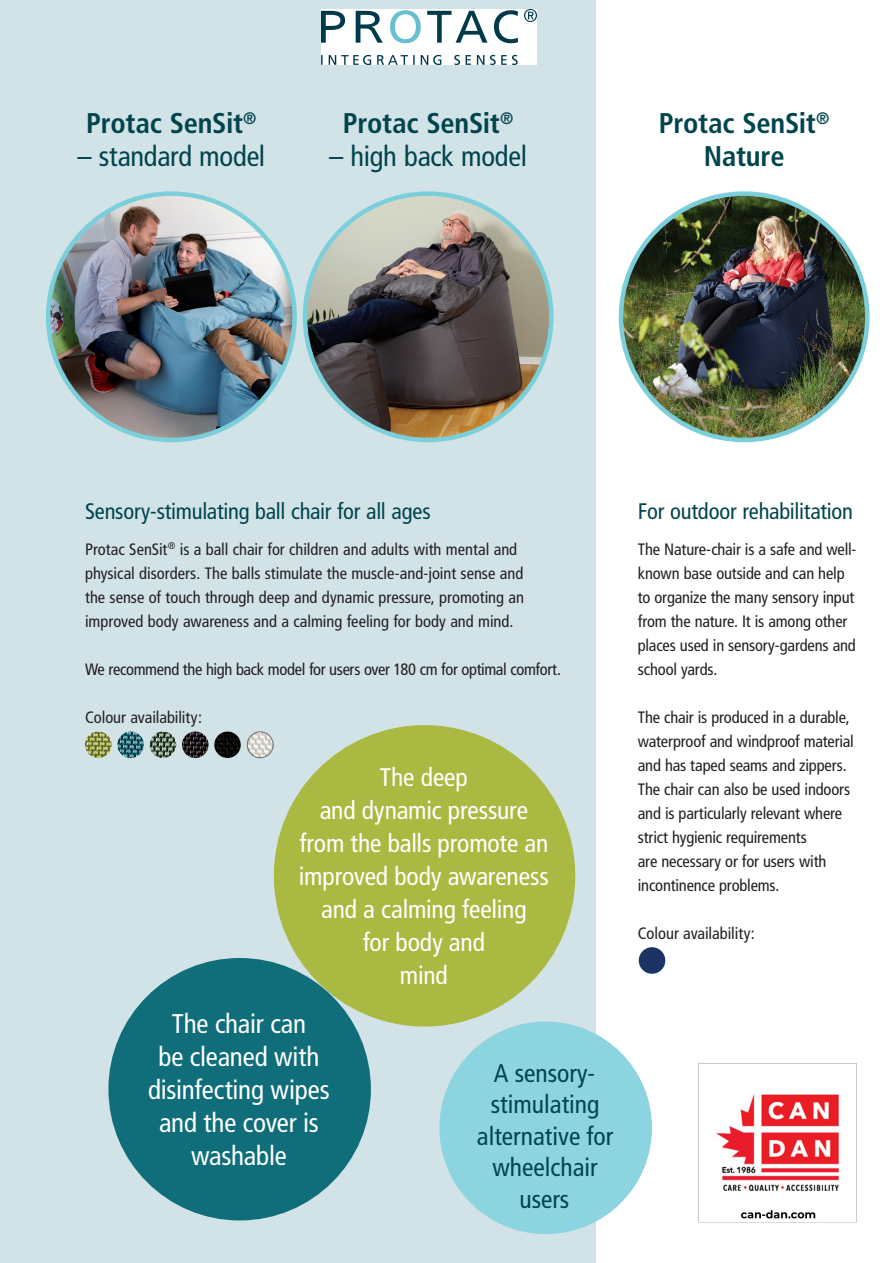
<style>
.page{position:relative;width:893px;height:1263px;background:#fff}
.page>*{position:absolute;margin:0;border:0;box-sizing:border-box;transform-origin:0 0}
.Normal{font:700 condensed 28.5px "Frutiger";letter-spacing:-.01em;color:#00444e}
.Normal-2{font:condensed 28.5px "Frutiger";letter-spacing:-.01em;color:#00444e}
.t1{font:condensed 27px "Frutiger";letter-spacing:-.005em;color:#fff}
.t2{font:condensed 25.5px/33px "Frutiger";letter-spacing:-.005em;color:#fff;text-align:center}
.t3{font:condensed 25.5px/31.5px "Frutiger";color:#00444e;text-align:center}
.Normal-3{font:condensed 22.5px "Frutiger";letter-spacing:-.01em;color:#00444e}
.Normal-4{font:condensed 16.5px/24px "Frutiger";letter-spacing:-.01em;color:#231f20}
</style>
<div class="page">
<div style="left:0;top:0;width:595px;height:1263px;background:#d2e3e7"></div>
<img style="left:305px;top:194px;width:246px;height:246px;border-radius:123px">
<img style="left:48px;top:194px;width:247px;height:246px;border-radius:123px">
<img style="left:621px;top:194px;width:246px;height:246px;border-radius:123px">
<img style="left:85px;top:731px;width:27px;height:27px;border-radius:13px">
<img style="left:214px;top:731px;width:27px;height:27px;border-radius:13px">
<img style="left:117px;top:731px;width:27px;height:27px;border-radius:13px">
<img style="left:247px;top:731px;width:26px;height:27px;border-radius:13px">
<div style="left:247px;top:731px;width:26px;height:27px;border:1px solid #6c6d70;border-radius:50%"></div>
<img style="left:150px;top:731px;width:26px;height:27px;border-radius:13px">
<img style="left:182px;top:731px;width:26px;height:27px;border-radius:13px">
<div style="left:639px;top:947px;width:26px;height:27px;background:#1b3463;border-radius:50%"></div>
<div style="left:274px;top:725px;width:301px;height:301px;background:#aab941;border-radius:50%"></div>
<div style="left:108px;top:958px;width:263px;height:262px;background:#0f6e7a;border-radius:50%"></div>
<div style="left:439px;top:1021px;width:213px;height:213px;background:#8cd4df;border-radius:50%"></div>
<img style="left:321px;top:9px;width:215px;height:56px">
<img style="left:698px;top:1064px;width:158px;height:159px">
<p class="Normal" style="left:86px;top:106px;width:172px">Protac SenSit<sup>®</sup></p>
<p class="Normal-2" style="left:77px;top:140px;width:189px">– standard model</p>
<p class="Normal" style="left:343px;top:106px;width:172px">Protac SenSit<sup>®</sup></p>
<p class="Normal-2" style="left:329px;top:140px;width:199px">– high back model</p>
<p class="Normal" style="left:659px;top:106px;width:172px">Protac SenSit<sup>®</sup></p>
<p class="Normal" style="left:704px;top:139px;width:82px">Nature</p>
<p class="Normal-3" style="left:85px;top:498px;width:347px">Sensory-stimulating ball chair for all ages</p>
<p class="Normal-4" style="left:85px;top:537px;width:441px">Protac SenSit<sup>®</sup> is a ball chair for children and adults with mental and physical disorders. The balls stimulate the muscle-and-joint sense and the sense of touch through deep and dynamic pressure, promoting an improved body awareness and a calming feeling for body and mind.</p>
<p class="Normal-4" style="left:85px;top:657px;width:477px">We recommend the high back model for users over 180 cm for optimal comfort.</p>
<p class="Normal-4" style="left:85px;top:705px;width:118px">Colour availability:</p>
<p class="t2" style="left:380px;top:761px;width:90px">The deep</p>
<p class="t2" style="left:299px;top:794px;width:251px">and dynamic pressure from the balls promote an improved body awareness</p>
<p class="t2" style="left:321px;top:893px;width:207px">and a calming feeling</p>
<p class="t2" style="left:363px;top:926px;width:124px">for body and</p>
<p class="t2" style="left:400px;top:959px;width:49px">mind</p>
<p class="t1" style="left:172px;top:1008px;width:136px">The chair can</p>
<p class="t1" style="left:159px;top:1041px;width:162px">be cleaned with</p>
<p class="t1" style="left:148px;top:1074px;width:183px">disinfecting wipes</p>
<p class="t1" style="left:159px;top:1107px;width:161px">and the cover is</p>
<p class="t1" style="left:191px;top:1140px;width:97px">washable</p>
<p class="t3" style="left:494px;top:1057px;width:103px">A sensory-</p>
<p class="t3" style="left:491px;top:1089px;width:110px">stimulating</p>
<p class="t3" style="left:477px;top:1120px;width:138px">alternative for wheelchair</p>
<p class="t3" style="left:519px;top:1183px;width:52px">users</p>
<p class="Normal-3" style="left:638px;top:498px;width:217px">For outdoor rehabilitation</p>
<p class="Normal-4" style="left:638px;top:537px;width:220px">The Nature-chair is a safe and well&shy;known base outside and can help to organize the many sensory input from the nature. It is among other places used in sensory-gardens and school yards.</p>
<p class="Normal-4" style="left:638px;top:705px;width:218px">The chair is produced in a durable, waterproof and windproof material and has taped seams and zippers.<br>The chair can also be used indoors and is particularly relevant where strict hygienic requirements<br>are necessary or for users with incontinence problems.</p>
<p class="Normal-4" style="left:638px;top:921px;width:118px">Colour availability:</p>
</div>
